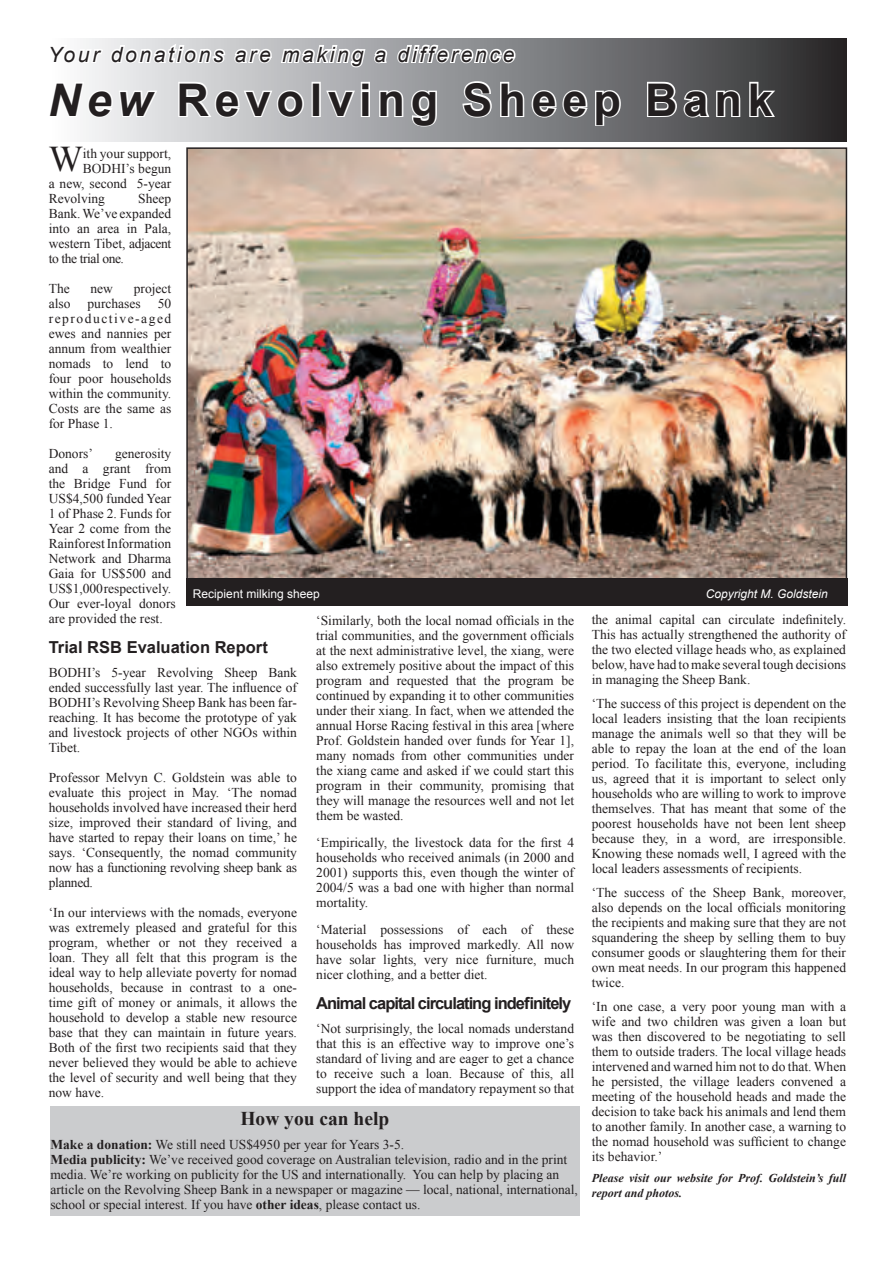
<style>
.page{position:relative;width:893px;height:1263px;background:#fff}
.page>*{position:absolute;margin:0;border:0;box-sizing:border-box;transform-origin:0 0}
.t1{font:700 45px "Arial";letter-spacing:.13em;color:#231f20}
.t2{font:36.15px "Times New Roman";color:#231f20}
.t3{font:italic 21px "Arial";letter-spacing:.13em;color:#231f20}
.t4{font:700 19.5px "Times New Roman";color:#231f20}
.t5{font:700 16.5px "Arial";letter-spacing:-.06em;color:#231f20}
.t6{font:700 16.5px "Arial";color:#231f20}
.t7{font:13.5px/15px "Times New Roman";color:#231f20;text-align:justify}
.t8{font:italic 700 12px/15px "Times New Roman";color:#231f20}
.t9{font:12px "Arial";color:#fff}
.t10{font:italic 12px "Arial";color:#fff}
.s1{font-style:italic}
.s2{font-weight:700}
</style>
<div class="page">
<img style="left:189px;top:150px;width:655px;height:428px">
<div style="left:186px;top:578px;width:662px;height:28px;background:#231f20"></div>
<div style="left:48px;top:38px;width:798px;height:103px;background:linear-gradient(to right,#fcfeff,#2d2d2f)"></div>
<svg style="left:48px;top:41px;width:225px;height:26px"></svg>
<svg style="left:279px;top:43px;width:110px;height:27px"></svg>
<svg style="left:395px;top:43px;width:122px;height:24px"></svg>
<svg style="left:48px;top:80px;width:111px;height:40px"></svg>
<svg style="left:177px;top:80px;width:128px;height:40px"></svg>
<div style="left:312px;top:82px;width:9px;height:35px;border:3px solid #fff"></div>
<svg style="left:324px;top:80px;width:47px;height:39px"></svg>
<svg style="left:378px;top:88px;width:61px;height:41px"></svg>
<svg style="left:461px;top:79px;width:162px;height:48px"></svg>
<svg style="left:645px;top:80px;width:97px;height:40px"></svg>
<svg style="left:748px;top:80px;width:31px;height:38px"></svg>
<div style="left:50px;top:1106px;width:529px;height:109px;background:#cbccce"></div>
<h3 class="t3" style="left:48px;top:41px;width:468px">Your donations are making a difference</h3>
<h1 class="t1" style="left:48px;top:70px;width:726px"><span class="s1">New</span> Revolving Sheep Bank</h1>
<h2 class="t2" style="left:49px;top:135px;width:36px">W</h2>
<p class="t7" style="left:83px;top:146px;width:90px">ith your support,</p>
<p class="t7" style="left:83px;top:161px;width:90px">BODHI’s begun</p>
<p class="t7" style="left:49px;top:176px;width:124px">a new, second 5-year</p>
<p class="t7" style="left:49px;top:191px;width:58px">Revolving</p>
<p class="t7" style="left:49px;top:191px;width:124px;text-indent:90px">Sheep Bank. We’ve expanded into an area in Pala, western Tibet, adjacent to the trial one.</p>
<p class="t7" style="left:49px;top:281px;width:22px">The</p>
<p class="t7" style="left:91px;top:281px;width:24px">new</p>
<p class="t7" style="left:134px;top:281px;width:39px">project</p>
<p class="t7" style="left:49px;top:296px;width:23px">also</p>
<p class="t7" style="left:88px;top:296px;width:55px">purchases</p>
<p class="t7" style="left:49px;top:296px;width:124px;text-indent:109px">50 reproductive-aged ewes and nannies per annum from wealthier nomads to lend to four poor households within the community.<br>Costs are the same as for Phase 1.</p>
<p class="t7" style="left:49px;top:446px;width:46px">Donors’</p>
<p class="t7" style="left:49px;top:446px;width:129px;text-align:left;text-indent:66px">generosity and a grant from the Bridge Fund for<br>US$4,500 funded Year<br>1 of Phase 2. Funds for<br>Year 2 come from the<br>Rainforest Information<br>Network and Dharma<br>Gaia for US$500 and<br>US$1,000 respectively.<br>Our ever-loyal donors are provided the rest.</p>
<p class="t6" style="left:49px;top:636px;width:221px">Trial RSB Evaluation Report</p>
<p class="t7" style="left:49px;top:665px;width:250px">BODHI’s 5-year Revolving Sheep Bank ended successfully last year. The influence of BODHI’s Revolving Sheep Bank has been far&shy;reaching. It has become the prototype of yak and livestock projects of other NGOs within Tibet.</p>
<p class="t7" style="left:49px;top:770px;width:250px">Professor Melvyn C. Goldstein was able to evaluate this project in May. ‘The nomad households involved have increased their herd size, improved their standard of living, and have started to repay their loans on time,’ he says. ‘Consequently, the nomad community now has a functioning revolving sheep bank as planned.</p>
<p class="t7" style="left:49px;top:905px;width:250px">‘In our interviews with the nomads, everyone was extremely pleased and grateful for this program, whether or not they received a loan. They all felt that this program is the ideal way to help alleviate poverty for nomad households, because in contrast to a one&shy;time gift of money or animals, it allows the household to develop a stable new resource base that they can maintain in future years.<br>Both of the first two recipients said that they never believed they would be able to achieve the level of security and well being that they now have.</p>
<p class="t9" style="left:193px;top:586px;width:128px">Recipient milking sheep</p>
<p class="t10" style="left:706px;top:586px;width:124px">Copyright M. Goldstein</p>
<p class="t7" style="left:592px;top:612px;width:256px">the animal capital can circulate indefinitely.<br>This has actually strengthened the authority of the two elected village heads who, as explained below, have had to make several tough decisions in managing the Sheep Bank.</p>
<p class="t7" style="left:592px;top:696px;width:256px">‘The success of this project is dependent on the local leaders insisting that the loan recipients manage the animals well so that they will be able to repay the loan at the end of the loan period. To facilitate this, everyone, including us, agreed that it is important to select only households who are willing to work to improve themselves. That has meant that some of the poorest households have not been lent sheep because they, in a word, are irresponsible.<br>Knowing these nomads well, I agreed with the local leaders assessments of recipients.</p>
<p class="t7" style="left:592px;top:885px;width:256px">‘The success of the Sheep Bank, moreover, also depends on the local officials monitoring the recipients and making sure that they are not squandering the sheep by selling them to buy consumer goods or slaughtering them for their own meat needs. In our program this happened twice.</p>
<p class="t7" style="left:592px;top:999px;width:256px">‘In one case, a very poor young man with a wife and two children was given a loan but was then discovered to be negotiating to sell them to outside traders. The local village heads intervened and warned him not to do that. When he persisted, the village leaders convened a meeting of the household heads and made the decision to take back his animals and lend them to another family. In another case, a warning to the nomad household was sufficient to change its behavior.’</p>
<p class="t8" style="left:592px;top:1170px;width:256px">Please visit our website for Prof. Goldstein’s full report and photos.</p>
<p class="t7" style="left:316px;top:613px;width:259px">‘Similarly, both the local nomad officials in the trial communities, and the government officials at the next administrative level, the xiang, were also extremely positive about the impact of this program and requested that the program be continued by expanding it to other communities under their xiang. In fact, when we attended the annual Horse Racing festival in this area [where Prof. Goldstein handed over funds for Year 1], many nomads from other communities under the xiang came and asked if we could start this program in their community, promising that they will manage the resources well and not let them be wasted.</p>
<p class="t7" style="left:316px;top:835px;width:259px">‘Empirically, the livestock data for the first 4 households who received animals (in 2000 and 2001) supports this, even though the winter of 2004/5 was a bad one with higher than normal mortality.</p>
<p class="t7" style="left:316px;top:922px;width:259px">‘Material possessions of each of these households has improved markedly. All now have solar lights, very nice furniture, much nicer clothing, and a better diet.</p>
<p class="t5" style="left:316px;top:992px;width:256px">Animal capital circulating indefinitely</p>
<p class="t7" style="left:316px;top:1021px;width:259px">‘Not surprisingly, the local nomads understand that this is an effective way to improve one’s standard of living and are eager to get a chance to receive such a loan. Because of this, all support the idea of mandatory repayment so that</p>
<h3 class="t4" style="left:240px;top:1105px;width:150px">How you can help</h3>
<p class="t7" style="left:50px;top:1137px;width:529px;text-align:left"><span class="s2">Make a donation:</span> We still need US$4950 per year for Years 3-5.<br><span class="s2">Media publicity:</span> We’ve received good coverage on Australian television, radio and in the print media. We’re working on publicity for the US and internationally. You can help by placing an article on the Revolving Sheep Bank in a newspaper or magazine — local, national, international, school or special interest. If you have <span class="s2">other ideas</span>, please contact us.</p>
</div>
